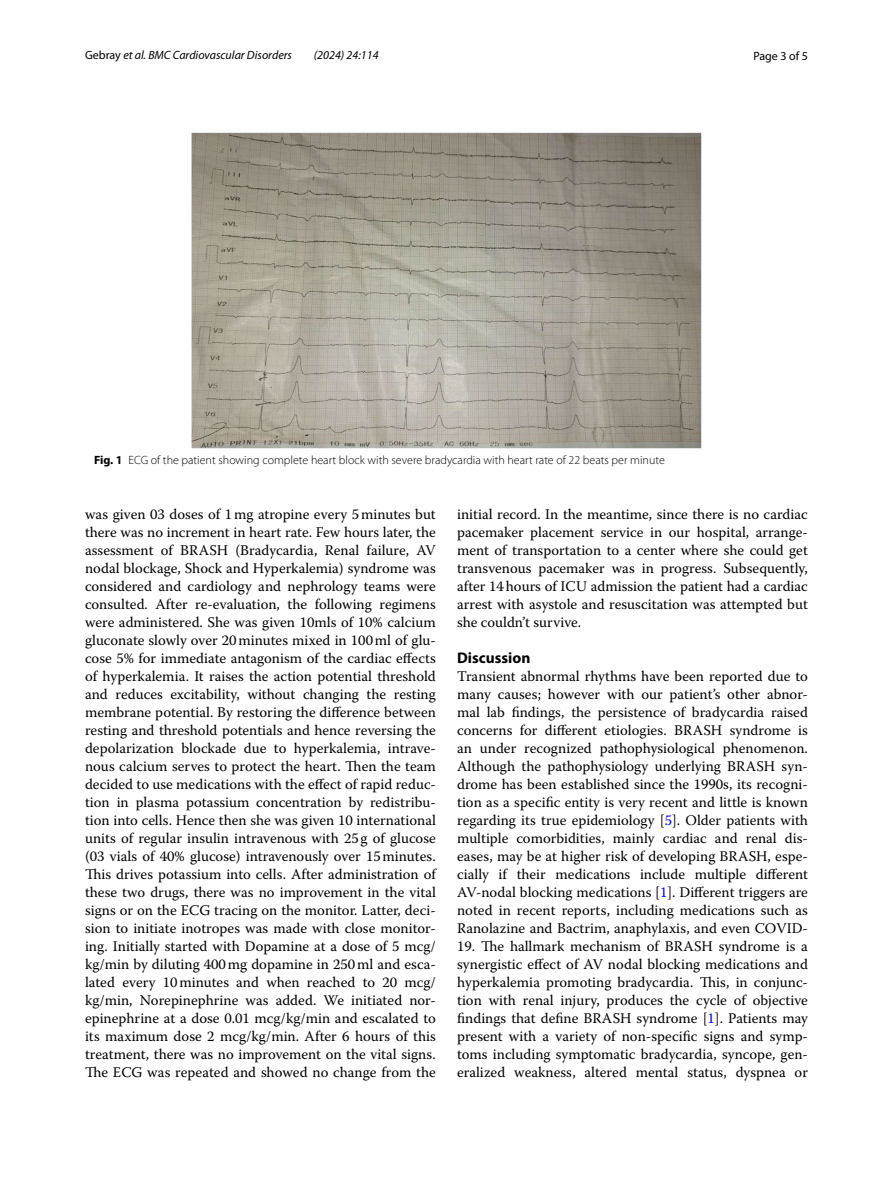
<style>
.page{position:relative;width:893px;height:1187px;background:#fff}
.page>*{position:absolute;margin:0;border:0;box-sizing:border-box;transform-origin:0 0}
.t1{font:700 15.45px "Myriad Pro";color:#000}
.t2{font:14.7px/18px "Warnock Pro";color:#000;text-align:justify}
.t3{font:300 12px "Myriad Pro";color:#000}
.t4{font:italic 12px "Myriad Pro";color:#000}
.t5{font:12px "Myriad Pro";color:#000}
.s1{font-style:normal}
.s2{font-weight:700}
.s3{color:#00f}
</style>
<div class="page">
<img style="left:191px;top:133px;width:511px;height:315px">
<p class="t4" style="left:85px;top:48px;width:209px"><span class="s1">Gebray</span> et al. BMC Cardiovascular Disorders</p>
<p class="t4" style="left:314px;top:48px;width:66px">(2024) 24:114</p>
<p class="t5" style="left:753px;top:48px;width:56px">Page 3 of 5</p>
<p class="t3" style="left:94px;top:453px;width:572px"><span class="s2">Fig. 1</span> ECG of the patient showing complete heart block with severe bradycardia with heart rate of 22 beats per minute</p>
<p class="t2" style="left:85px;top:504px;width:352px">was given 03 doses of 1mg atropine every 5minutes but there was no increment in heart rate. Few hours later, the assessment of BRASH (Bradycardia, Renal failure, AV nodal blockage, Shock and Hyperkalemia) syndrome was considered and cardiology and nephrology teams were consulted. After re-evaluation, the following regimens were administered. She was given 10mls of 10% calcium gluconate slowly over 20minutes mixed in 100ml of glu&shy;cose 5% for immediate antagonism of the cardiac effects of hyperkalemia. It raises the action potential threshold and reduces excitability, without changing the resting membrane potential. By restoring the difference between resting and threshold potentials and hence reversing the depolarization blockade due to hyperkalemia, intrave&shy;nous calcium serves to protect the heart. Then the team decided to use medications with the effect of rapid reduc&shy;tion in plasma potassium concentration by redistribu&shy;tion into cells. Hence then she was given 10 international units of regular insulin intravenous with 25g of glucose (03 vials of 40% glucose) intravenously over 15minutes.<br>This drives potassium into cells. After administration of these two drugs, there was no improvement in the vital signs or on the ECG tracing on the monitor. Latter, deci&shy;sion to initiate inotropes was made with close monitor&shy;ing. Initially started with Dopamine at a dose of 5 mcg/ kg/min by diluting 400mg dopamine in 250ml and esca&shy;lated every 10minutes and when reached to 20 mcg/ kg/min, Norepinephrine was added. We initiated nor&shy;epinephrine at a dose 0.01 mcg/kg/min and escalated to its maximum dose 2 mcg/kg/min. After 6 hours of this treatment, there was no improvement on the vital signs.<br>The ECG was repeated and showed no change from the</p>
<p class="t2" style="left:457px;top:504px;width:352px">initial record. In the meantime, since there is no cardiac pacemaker placement service in our hospital, arrange&shy;ment of transportation to a center where she could get transvenous pacemaker was in progress. Subsequently, after 14hours of ICU admission the patient had a cardiac arrest with asystole and resuscitation was attempted but she couldn’t survive.</p>
<p class="t1" style="left:457px;top:647px;width:75px">Discussion</p>
<p class="t2" style="left:457px;top:666px;width:352px">Transient abnormal rhythms have been reported due to many causes; however with our patient’s other abnor&shy;mal lab findings, the persistence of bradycardia raised concerns for different etiologies. BRASH syndrome is an under recognized pathophysiological phenomenon.<br>Although the pathophysiology underlying BRASH syn&shy;drome has been established since the 1990s, its recogni&shy;tion as a specific entity is very recent and little is known regarding its true epidemiology [<span class="s3">5</span>]. Older patients with multiple comorbidities, mainly cardiac and renal dis&shy;eases, may be at higher risk of developing BRASH, espe&shy;cially if their medications include multiple different AV-nodal blocking medications [<span class="s3">1</span>]. Different triggers are noted in recent reports, including medications such as Ranolazine and Bactrim, anaphylaxis, and even COVID-</p>
<p class="t2" style="left:457px;top:936px;width:352px">19. The hallmark mechanism of BRASH syndrome is a synergistic effect of AV nodal blocking medications and hyperkalemia promoting bradycardia. This, in conjunc&shy;tion with renal injury, produces the cycle of objective findings that define BRASH syndrome [<span class="s3">1</span>]. Patients may present with a variety of non-specific signs and symp&shy;toms including symptomatic bradycardia, syncope, gen&shy;eralized weakness, altered mental status, dyspnea or</p>
</div>
